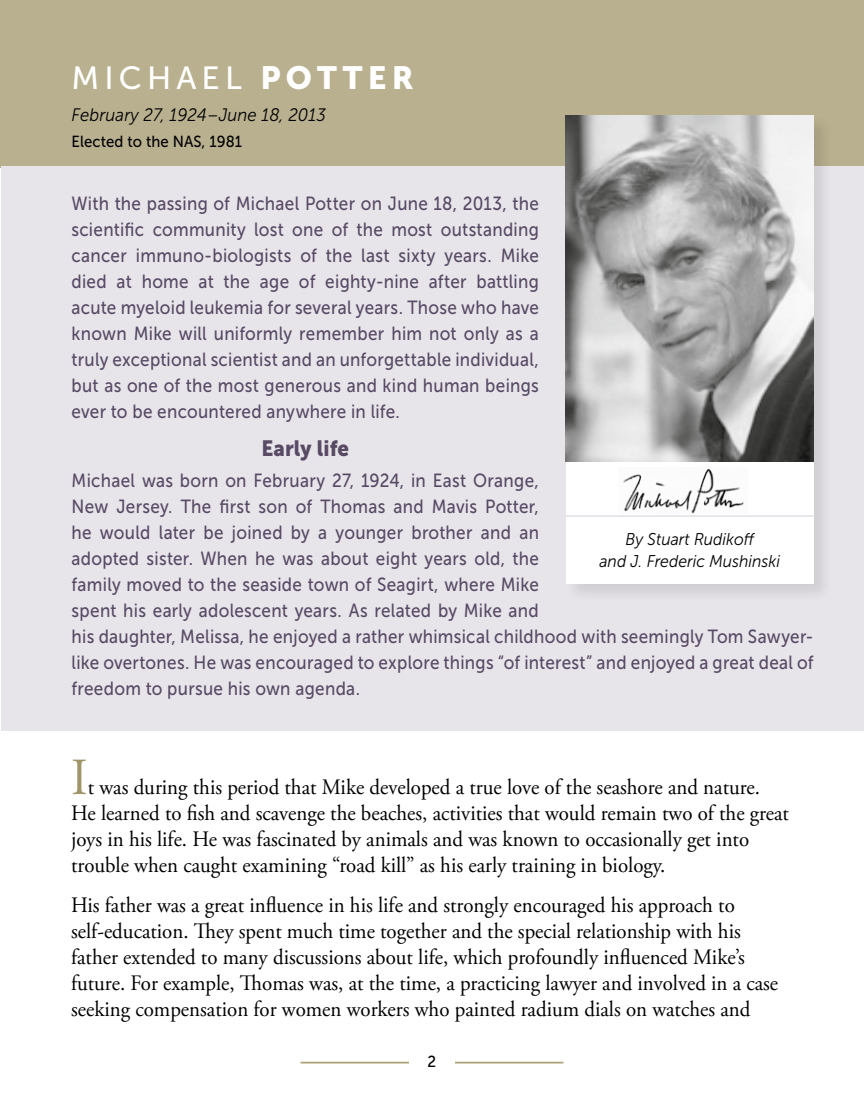
<style>
.page{position:relative;width:864px;height:1098px;background:#fff}
.page>*{position:absolute;margin:0;border:0;box-sizing:border-box;transform-origin:0 0}
.t1{font:52px "Adobe Garamond Pro";color:#a09569;scale:.95 1}
.t2{font:32px "Museo Sans 500";letter-spacing:.16em;color:#fff}
.t3{font:22px/26px "Adobe Garamond Pro";color:#000001;scale:.95 1}
.t4{font:22px "Museo Sans 900";letter-spacing:.005em;color:#584a65;scale:.93 1}
.t5{font:19px/26px "Museo Sans 500";letter-spacing:.015em;color:#584a65;text-align:justify;scale:.9 1}
.t6{font:italic 18px "Museo Sans 300";letter-spacing:.005em;color:#000001;scale:.93 1}
.t7{font:italic 17px/22px "Museo Sans 300";color:#000001;text-align:center;scale:.93 1}
.t8{font:16px "Museo Sans 500";letter-spacing:.005em;color:#000001;scale:.93 1}
.t9{font:16px "Museo Sans 500";letter-spacing:.005em;color:#000001;scale:.95 1}
.s1{font-family:"Museo Sans 900"}
</style>
<div class="page">
<hr style="left:301px;top:1062px;width:262px;height:1px;background:#a09569">
<hr style="left:301px;top:1063px;width:262px;height:1px;background:#a09569">
<div style="left:409px;top:1055px;width:45px;height:27px;background:#fff"></div>
<div style="left:0;top:0;width:864px;height:167px;background:#b9b08f"></div>
<div style="left:1px;top:166px;width:863px;height:565px;background:#e8e5ea"></div>
<div style="left:564px;top:114px;width:270px;height:490px;background:#000001;opacity:.1"></div>
<div style="left:566px;top:116px;width:248px;height:468px;background:#fff"></div>
<hr style="left:566px;top:516px;width:248px;height:1px;background:#d3ced6">
<img style="left:566px;top:115px;width:247px;height:346px">
<img style="left:623px;top:468px;width:121px;height:46px">
<h2 class="t2" style="left:72px;top:61px;width:344px">MICHAEL <span class="s1">POTTER</span></h2>
<p class="t6" style="left:72px;top:105px;width:275px">February 27, 1924–June 18, 2013</p>
<p class="t8" style="left:72px;top:133px;width:185px">Elected to the NAS, 1981</p>
<p class="t5" style="left:72px;top:191px;width:521px">With the passing of Michael Potter on June 18, 2013, the scientific community lost one of the most outstanding cancer immuno-biologists of the last sixty years. Mike died at home at the age of eighty-nine after battling acute myeloid leukemia for several years. Those who have known Mike will uniformly remember him not only as a truly exceptional scientist and an unforgettable individual, but as one of the most generous and kind human beings ever to be encountered anywhere in life.</p>
<p class="t4" style="left:261px;top:435px;width:96px">Early life</p>
<p class="t5" style="left:72px;top:468px;width:826px;text-align:left">Michael was born on February 27, 1924, in East Orange,<br>New Jersey. The first son of Thomas and Mavis Potter,<br>he would later be joined by a younger brother and an<br>adopted sister. When he was about eight years old, the<br>family moved to the seaside town of Seagirt, where Mike<br>spent his early adolescent years. As related by Mike and<br>his daughter, Melissa, he enjoyed a rather whimsical childhood with seemingly Tom Sawyer&shy;like overtones. He was encouraged to explore things “of interest” and enjoyed a great deal of freedom to pursue his own agenda.</p>
<p class="t7" style="left:599px;top:528px;width:196px">By Stuart Rudikoff<br>and J. Frederic Mushinski</p>
<h1 class="t1" style="left:71px;top:746px;width:19px">I</h1>
<p class="t3" style="left:71px;top:775px;width:757px;text-indent:17px">t was during this period that Mike developed a true love of the seashore and nature.<br>He learned to fish and scavenge the beaches, activities that would remain two of the great joys in his life. He was fascinated by animals and was known to occasionally get into trouble when caught examining “road kill” as his early training in biology.</p>
<p class="t3" style="left:71px;top:893px;width:746px">His father was a great influence in his life and strongly encouraged his approach to self-education. They spent much time together and the special relationship with his father extended to many discussions about life, which profoundly influenced Mike’s future. For example, Thomas was, at the time, a practicing lawyer and involved in a case seeking compensation for women workers who painted radium dials on watches and</p>
<p class="t9" style="left:427px;top:1052px;width:11px">2</p>
</div>
